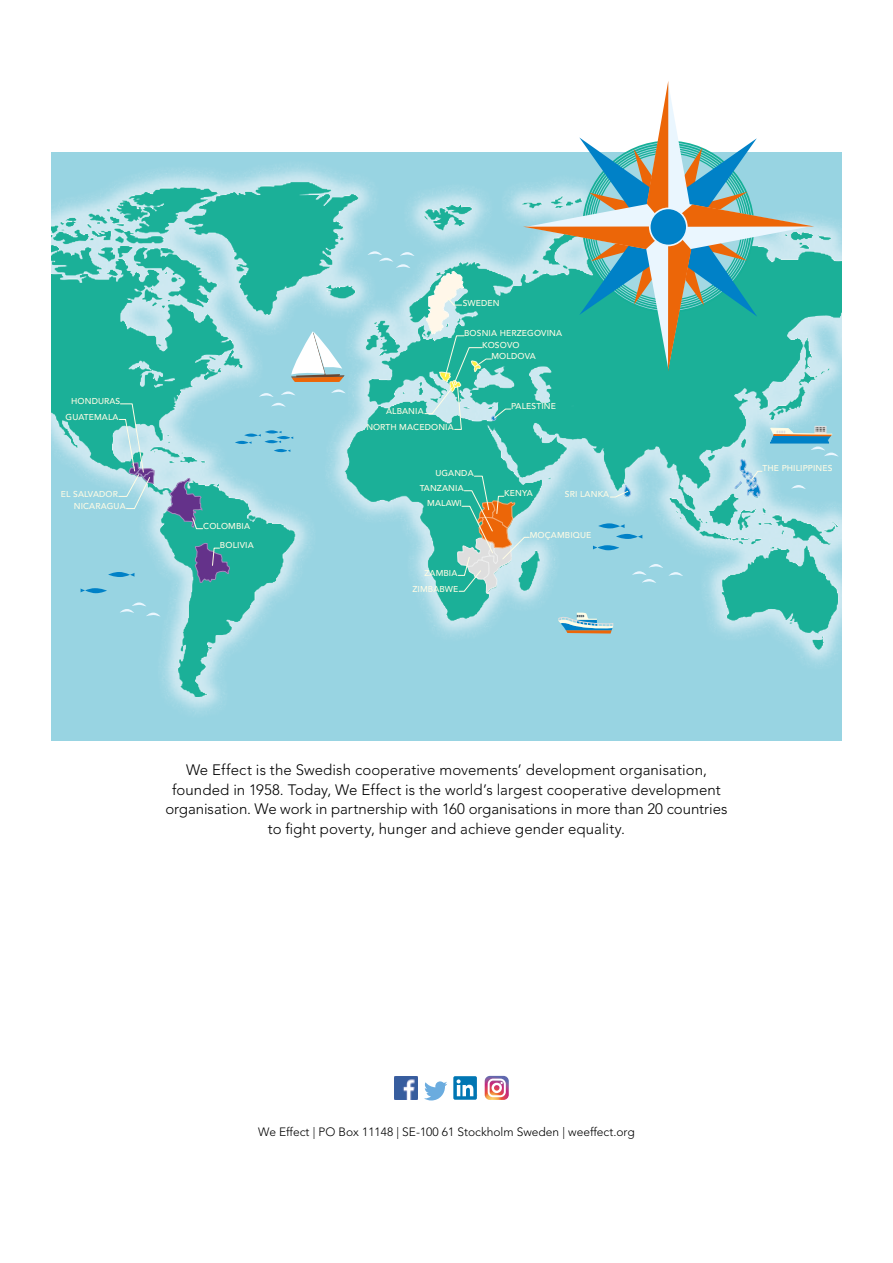
<style>
.page{position:relative;width:893px;height:1263px;background:#fff}
.page>*{position:absolute;margin:0;border:0;box-sizing:border-box;transform-origin:0 0}
.t1{font:300 15px/19.5px "Avenir LT Pro";letter-spacing:.005em;color:#000;text-align:center}
.t2{font:300 12px "Avenir LT Pro";color:#000}
.t3{font:500 8.55px/15.6px "Avenir LT Pro";letter-spacing:.015em;color:#fffce5;text-align:right}
</style>
<div class="page">
<div style="left:51px;top:152px;width:791px;height:589px;background:#98d4e2"></div>
<img style="left:129px;top:165px;width:237px;height:549px">
<img style="left:51px;top:182px;width:791px;height:514px">
<svg style="left:235px;top:430px;width:58px;height:22px"></svg>
<svg style="left:598px;top:523px;width:27px;height:5px"></svg>
<svg style="left:616px;top:534px;width:26px;height:5px"></svg>
<svg style="left:593px;top:545px;width:26px;height:5px"></svg>
<svg style="left:259px;top:393px;width:15px;height:4px"></svg>
<svg style="left:281px;top:391px;width:14px;height:4px"></svg>
<svg style="left:331px;top:389px;width:15px;height:4px"></svg>
<svg style="left:271px;top:403px;width:15px;height:4px"></svg>
<svg style="left:368px;top:251px;width:46px;height:17px"></svg>
<svg style="left:632px;top:564px;width:51px;height:19px"></svg>
<svg style="left:81px;top:588px;width:26px;height:5px"></svg>
<svg style="left:108px;top:572px;width:26px;height:5px"></svg>
<svg style="left:120px;top:602px;width:41px;height:15px"></svg>
<svg style="left:791px;top:485px;width:15px;height:4px"></svg>
<svg style="left:291px;top:331px;width:54px;height:51px"></svg>
<svg style="left:558px;top:612px;width:55px;height:21px"></svg>
<div style="left:814px;top:426px;width:12px;height:11px;background:#dedede"></div>
<svg style="left:770px;top:427px;width:69px;height:30px"></svg>
<svg style="left:424px;top:271px;width:88px;height:159px;background:#62c6b6"></svg>
<svg style="left:457px;top:475px;width:73px;height:166px"></svg>
<svg style="left:195px;top:538px;width:35px;height:46px;background:#497696"></svg>
<svg style="left:118px;top:403px;width:37px;height:106px;background:#90cccf"></svg>
<svg style="left:610px;top:484px;width:22px;height:14px"></svg>
<svg style="left:734px;top:459px;width:29px;height:45px"></svg>
<svg style="left:166px;top:478px;width:37px;height:51px;background:#6186a5"></svg>
<svg style="left:523px;top:81px;width:291px;height:290px"></svg>
<img style="left:394px;top:1076px;width:24px;height:24px">
<svg style="left:453px;top:1076px;width:24px;height:24px"></svg>
<svg style="left:457px;top:1079px;width:16px;height:17px"></svg>
<svg style="left:424px;top:1081px;width:23px;height:19px"></svg>
<svg style="left:485px;top:1076px;width:24px;height:24px"></svg>
<p class="t3" style="left:66px;top:393px;width:56px">HONDURAS<br>GUATEMALA</p>
<p class="t3" style="left:74px;top:488px;width:53px;line-height:12.1px;text-align:left;text-indent:-13px">EL SALVADOR<br>NICARAGUA</p>
<p class="t3" style="left:203px;top:518px;width:48px">COLOMBIA</p>
<p class="t3" style="left:220px;top:538px;width:35px">BOLIVIA</p>
<p class="t3" style="left:463px;top:295px;width:39px">SWEDEN</p>
<p class="t3" style="left:464px;top:325px;width:99px">BOSNIA HERZEGOVINA</p>
<p class="t3" style="left:482px;top:337px;width:39px">KOSOVO</p>
<p class="t3" style="left:386px;top:403px;width:39px">ALBANIA</p>
<p class="t3" style="left:367px;top:419px;width:89px">NORTH MACEDONIA</p>
<p class="t3" style="left:435px;top:466px;width:40px">UGANDA</p>
<p class="t3" style="left:420px;top:480px;width:45px">TANZANIA</p>
<p class="t3" style="left:427px;top:496px;width:36px">MALAWI</p>
<p class="t3" style="left:412px;top:565px;width:48px;line-height:16px">ZAMBIA<br>ZIMBABWE</p>
<p class="t3" style="left:491px;top:348px;width:46px">MOLDOVA</p>
<p class="t3" style="left:511px;top:398px;width:46px">PALESTINE</p>
<p class="t3" style="left:504px;top:486px;width:30px">KENYA</p>
<p class="t3" style="left:565px;top:486px;width:46px">SRI LANKA</p>
<p class="t3" style="left:530px;top:527px;width:63px">MOÇAMBIQUE</p>
<p class="t3" style="left:762px;top:461px;width:72px">THE PHILIPPINES</p>
<p class="t1" style="left:165px;top:760px;width:564px">We Effect is the Swedish cooperative movements’ development organisation, founded in 1958. Today, We Effect is the world’s largest cooperative development organisation. We work in partnership with 160 organisations in more than 20 countries to fight poverty, hunger and achieve gender equality.</p>
<p class="t2" style="left:258px;top:1125px;width:378px">We Effect | PO Box 11148 | SE-100 61 Stockholm Sweden | weeffect.org</p>
</div>
